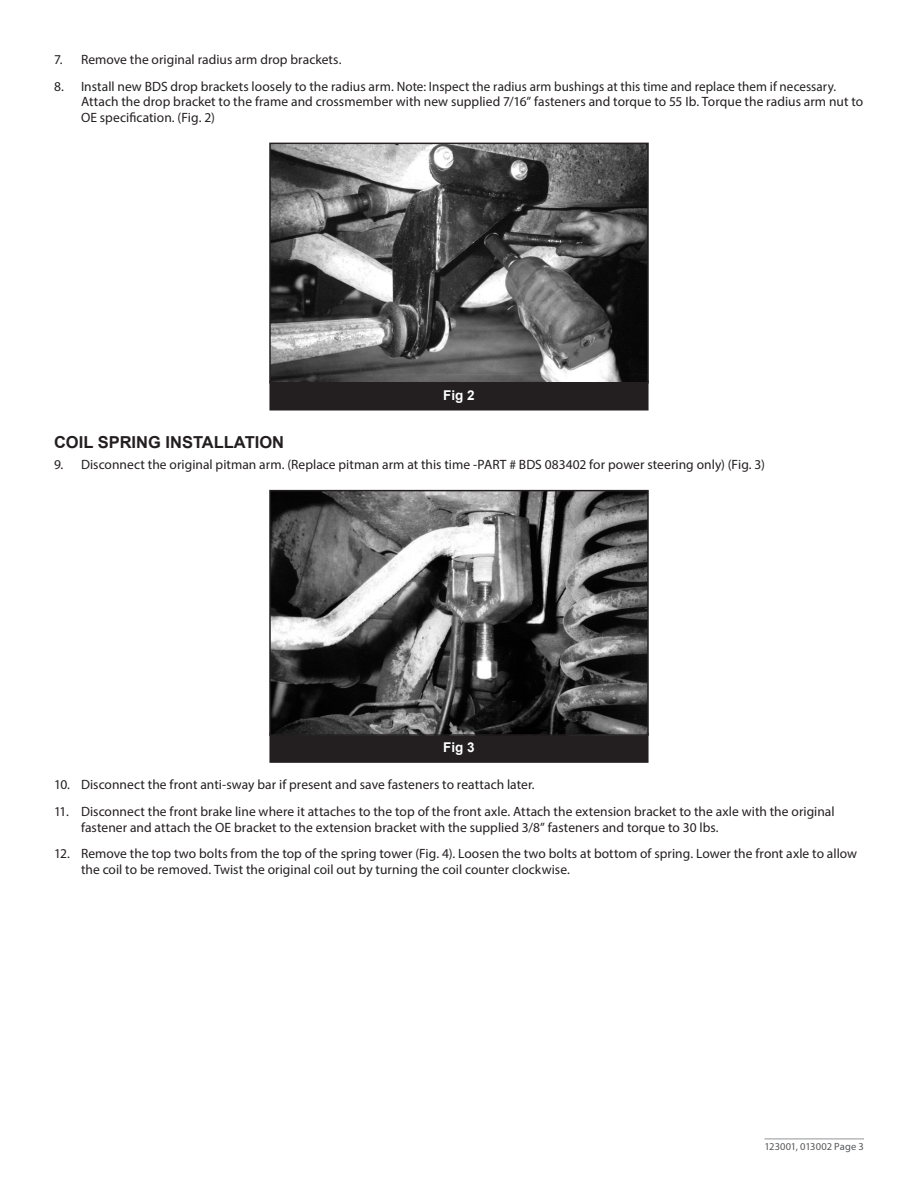
<style>
.page{position:relative;width:918px;height:1188px;background:#fff}
.page>*{position:absolute;margin:0;border:0;box-sizing:border-box;transform-origin:0 0}
.subhead{font:700 16.5px "Arial";color:#231f20}
.t1{font:13.5px/15.8px "Myriad Pro";letter-spacing:.005em;color:#231f20}
.t2{font:700 13.5px "Arial";color:#fff}
.t3{font:10.5px "Myriad Pro";letter-spacing:.005em;color:#57585a}
</style>
<div class="page">
<hr style="left:764px;top:1139px;width:100px;height:1px;background:#939598">
<div style="left:269px;top:381px;width:380px;height:30px;background:#231f20"></div>
<div style="left:269px;top:733px;width:380px;height:30px;background:#231f20"></div>
<img style="left:272px;top:146px;width:374px;height:235px">
<div style="left:269px;top:143px;width:380px;height:241px;border:2px solid #231f20"></div>
<img style="left:272px;top:493px;width:374px;height:240px">
<div style="left:269px;top:490px;width:380px;height:246px;border:2px solid #231f20"></div>
<p class="t1" style="left:54px;top:52px;width:289px">7. Remove the original radius arm drop brackets.</p>
<p class="t1" style="left:81px;top:78px;width:784px;text-indent:-27px">8. Install new BDS drop brackets loosely to the radius arm. Note: Inspect the radius arm bushings at this time and replace them if necessary.<br>Attach the drop bracket to the frame and crossmember with new supplied 7/16” fasteners and torque to 55 Ib. Torque the radius arm nut to<br>OE specification. (Fig. 2)</p>
<p class="t2" style="left:443px;top:385px;width:33px">Fig 2</p>
<p class="subhead" style="left:54px;top:431px;width:232px">COIL SPRING INSTALLATION</p>
<p class="t1" style="left:54px;top:457px;width:713px">9. Disconnect the original pitman arm. (Replace pitman arm at this time -PART # BDS 083402 for power steering only) (Fig. 3)</p>
<p class="t2" style="left:443px;top:738px;width:33px">Fig 3</p>
<p class="t1" style="left:54px;top:777px;width:482px">10. Disconnect the front anti-sway bar if present and save fasteners to reattach later.</p>
<p class="t1" style="left:81px;top:803px;width:755px;text-indent:-27px">11. Disconnect the front brake line where it attaches to the top of the front axle. Attach the extension bracket to the axle with the original fastener and attach the OE bracket to the extension bracket with the supplied 3/8” fasteners and torque to 30 lbs.</p>
<p class="t1" style="left:81px;top:846px;width:778px;text-indent:-27px">12. Remove the top two bolts from the top of the spring tower (Fig. 4). Loosen the two bolts at bottom of spring. Lower the front axle to allow the coil to be removed. Twist the original coil out by turning the coil counter clockwise.</p>
<p class="t3" style="left:764px;top:1140px;width:101px">123001, 013002 Page 3</p>
</div>
